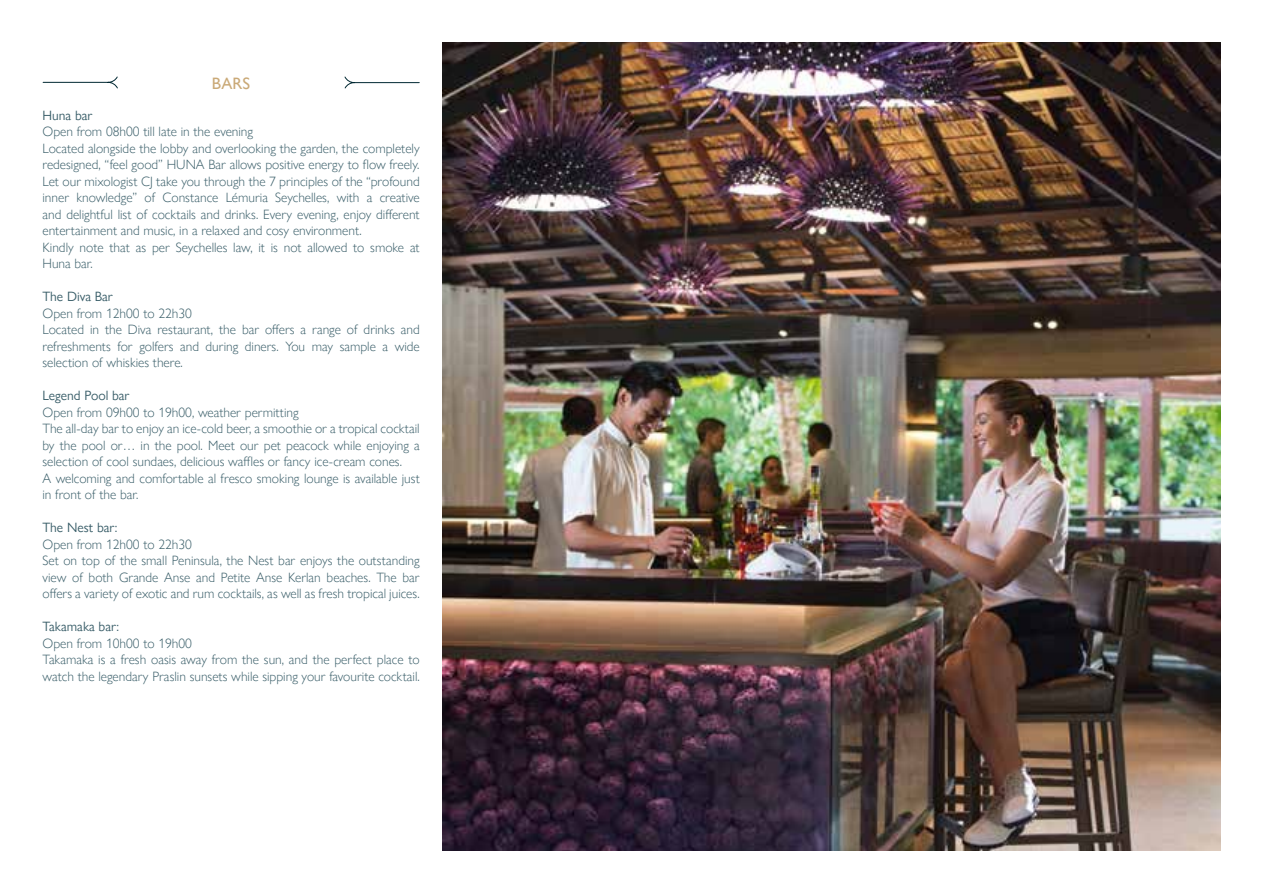
<style>
.page{position:relative;width:1263px;height:893px;background:#fff}
.page>*{position:absolute;margin:0;border:0;box-sizing:border-box;transform-origin:0 0}
.t1{font:500 16.5px "Gill Sans Nova";color:#caa977}
.t2{font:300 13.5px/16.5px "Gill Sans Nova";color:#375c67}
.t3{font:13.5px "Gill Sans Nova";color:#375c67}
</style>
<div class="page">
<img style="left:443px;top:43px;width:777px;height:807px">
<svg style="left:42px;top:76px;width:378px;height:13px"></svg>
<p class="t1" style="left:212px;top:73px;width:40px">BARS</p>
<p class="t3" style="left:43px;top:107px;width:52px">Huna bar</p>
<p class="t2" style="left:43px;top:123px;width:379px">Open from 08h00 till late in the evening<br>Located alongside the lobby and overlooking the garden, the completely redesigned, “feel good” HUNA Bar allows positive energy to flow freely.<br>Let our mixologist CJ take you through the 7 principles of the “profound inner knowledge” of Constance Lémuria Seychelles, with a creative and delightful list of cocktails and drinks. Every evening, enjoy different entertainment and music, in a relaxed and cosy environment.<br>Kindly note that as per Seychelles law, it is not allowed to smoke at Huna bar.</p>
<p class="t3" style="left:43px;top:288px;width:72px">The Diva Bar</p>
<p class="t2" style="left:43px;top:305px;width:379px">Open from 12h00 to 22h30<br>Located in the Diva restaurant, the bar offers a range of drinks and refreshments for golfers and during diners. You may sample a wide selection of whiskies there.</p>
<p class="t3" style="left:43px;top:387px;width:89px">Legend Pool bar</p>
<p class="t2" style="left:43px;top:404px;width:379px">Open from 09h00 to 19h00, weather permitting<br>The all-day bar to enjoy an ice-cold beer, a smoothie or a tropical cocktail by the pool or… in the pool. Meet our pet peacock while enjoying a selection of cool sundaes, delicious waffles or fancy ice-cream cones.<br>A welcoming and comfortable al fresco smoking lounge is available just in front of the bar.</p>
<p class="t3" style="left:43px;top:519px;width:76px">The Nest bar:</p>
<p class="t2" style="left:43px;top:536px;width:379px">Open from 12h00 to 22h30<br>Set on top of the small Peninsula, the Nest bar enjoys the outstanding view of both Grande Anse and Petite Anse Kerlan beaches. The bar offers a variety of exotic and rum cocktails, as well as fresh tropical juices.</p>
<p class="t3" style="left:43px;top:618px;width:78px">Takamaka bar:</p>
<p class="t2" style="left:43px;top:635px;width:379px">Open from 10h00 to 19h00<br>Takamaka is a fresh oasis away from the sun, and the perfect place to watch the legendary Praslin sunsets while sipping your favourite cocktail.</p>
</div>
